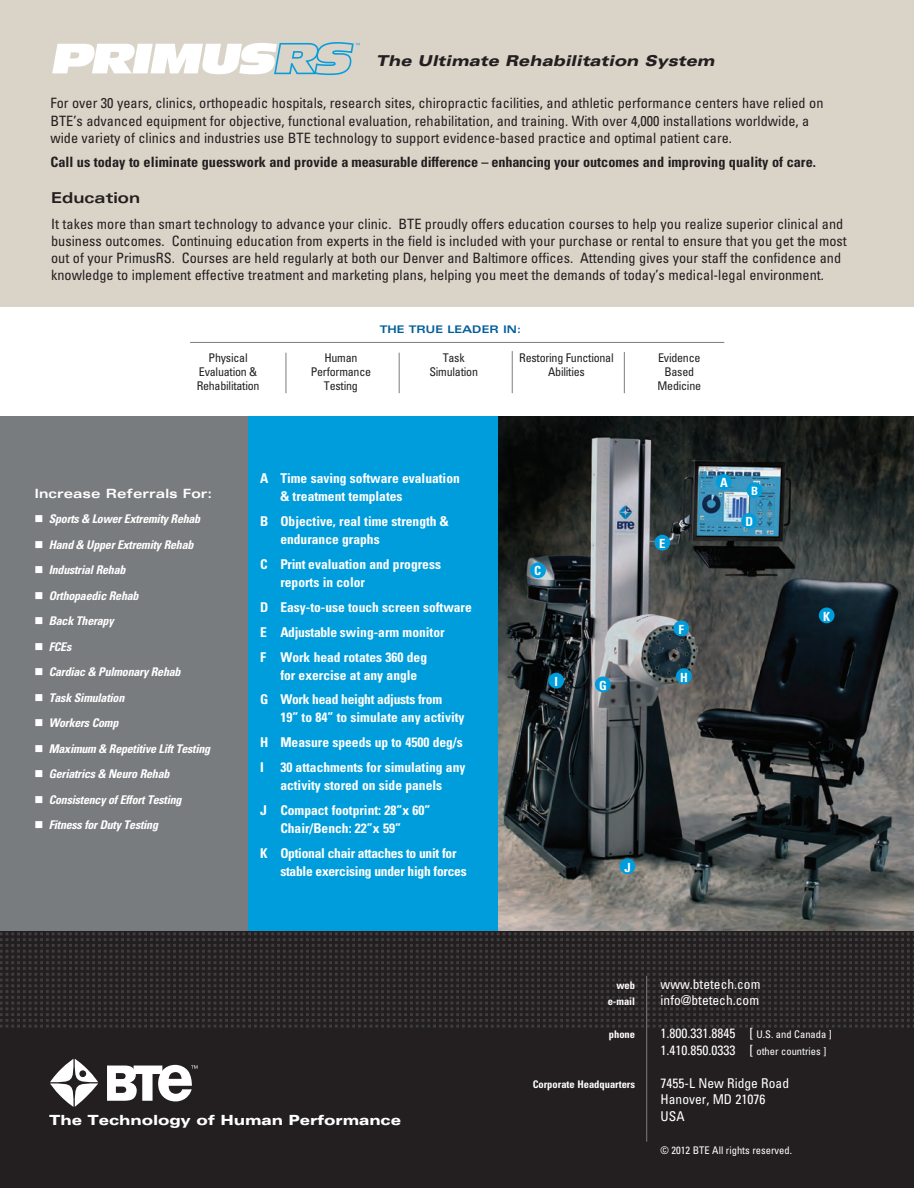
<style>
.page{position:relative;width:914px;height:1188px;background:#fff}
.page>*{position:absolute;margin:0;border:0;box-sizing:border-box;transform-origin:0 0}
.t1{font:italic 900 expanded 15px "Univers LT Std";color:#231f20}
.t2{font:700 expanded 15px "Univers LT Std";color:#231f20}
.t3{font:condensed 14.25px/17.1px "Univers LT Std";color:#231f20}
.t4{font:700 condensed 14.25px "Univers LT Std";color:#231f20}
.t5{font:900 expanded 13.95px "Univers LT Std";letter-spacing:-.01em;color:#fff}
.t6{font:700 condensed 13.5px/18px "Univers LT Std";color:#fff}
.t7{font:condensed 13.5px/16.5px "Univers LT Std";color:#fff}
.t8{font:700 condensed 13.5px/18px "Univers LT Std";letter-spacing:-.02em;color:#fff}
.t9{font:700 expanded 12.75px "Univers LT Std";color:#fff}
.t10{font:700 condensed 12.6px "Univers LT Std";color:#fff}
.t11{font:italic 700 condensed 12px "Univers LT Std";letter-spacing:-.02em;color:#fff}
.t12{font:condensed 12px/14.4px "Univers LT Std";letter-spacing:-.02em;color:#231f20;text-align:center}
.t13{font:700 condensed 11.4px "Univers LT Std";color:#fff}
.t14{font:700 condensed 10.5px "Univers LT Std";color:#fff}
.t15{font:condensed 10.5px "Univers LT Std";color:#fff}
.t16{font:700 expanded 10.5px "Univers LT Std";color:#005e9a}
.s1{font-size:10.5px}
</style>
<div class="page">
<div style="left:0;top:416px;width:248px;height:515px;background:#797c7e"></div>
<img style="left:497px;top:416px;width:416px;height:515px">
<div style="left:715px;top:474px;width:16px;height:16px;background:#009ddc;border-radius:50%"></div>
<div style="left:654px;top:535px;width:15px;height:16px;background:#009ddc;border-radius:50%"></div>
<div style="left:746px;top:482px;width:16px;height:16px;background:#009ddc;border-radius:50%"></div>
<div style="left:594px;top:677px;width:16px;height:15px;background:#009ddc;border-radius:50%"></div>
<div style="left:675px;top:668px;width:16px;height:16px;background:#009ddc;border-radius:50%"></div>
<div style="left:673px;top:620px;width:15px;height:16px;background:#009ddc;border-radius:50%"></div>
<div style="left:548px;top:673px;width:16px;height:15px;background:#009ddc;border-radius:50%"></div>
<div style="left:740px;top:513px;width:16px;height:16px;background:#009ddc;border-radius:50%"></div>
<div style="left:530px;top:562px;width:15px;height:16px;background:#009ddc;border-radius:50%"></div>
<div style="left:619px;top:858px;width:16px;height:16px;background:#009ddc;border-radius:50%"></div>
<div style="left:818px;top:608px;width:16px;height:15px;background:#009ddc;border-radius:50%"></div>
<div style="left:0;top:0;width:913px;height:307px;background:#d9d3c8"></div>
<hr style="left:285px;top:353px;width:1px;height:40px;background:#797c7e">
<hr style="left:398px;top:353px;width:1px;height:40px;background:#797c7e">
<hr style="left:511px;top:351px;width:1px;height:42px;background:#797c7e">
<hr style="left:623px;top:352px;width:1px;height:41px;background:#797c7e">
<hr style="left:190px;top:342px;width:534px;height:1px;background:#797c7e">
<div style="left:248px;top:416px;width:249px;height:515px;background:#009ddc"></div>
<svg style="left:52px;top:42px;width:307px;height:34px"></svg>
<img style="left:0;top:931px;width:913px;height:257px">
<hr style="left:646px;top:976px;width:1px;height:166px;background:#797c7e">
<svg style="left:51px;top:1059px;width:47px;height:48px"></svg>
<svg style="left:107px;top:1065px;width:90px;height:36px"></svg>
<p class="t1" style="left:376px;top:51px;width:340px">The Ultimate Rehabilitation System</p>
<p class="t3" style="left:50px;top:95px;width:774px">For over 30 years, clinics, orthopeadic hospitals, research sites, chiropractic facilities, and athletic performance centers have relied on<br>BTE’s advanced equipment for objective, functional evaluation, rehabilitation, and training. With over 4,000 installations worldwide, a wide variety of clinics and industries use BTE technology to support evidence-based practice and optimal patient care.</p>
<p class="t4" style="left:50px;top:153px;width:766px">Call us today to eliminate guesswork and provide a measurable difference – enhancing your outcomes and improving quality of care.</p>
<p class="t2" style="left:51px;top:189px;width:90px">Education</p>
<p class="t3" style="left:51px;top:215px;width:796px">It takes more than smart technology to advance your clinic. BTE proudly offers education courses to help you realize superior clinical and business outcomes. Continuing education from experts in the field is included with your purchase or rental to ensure that you get the most out of your PrimusRS. Courses are held regularly at both our Denver and Baltimore offices. Attending gives your staff the confidence and knowledge to implement effective treatment and marketing plans, helping you meet the demands of today’s medical-legal environment.</p>
<p class="t16" style="left:379px;top:324px;width:143px">THE TRUE LEADER IN:</p>
<p class="t12" style="left:196px;top:350px;width:64px">Physical<br>Evaluation &amp;<br>Rehabilitation</p>
<p class="t12" style="left:310px;top:350px;width:62px">Human<br>Performance<br>Testing</p>
<p class="t12" style="left:429px;top:350px;width:50px">Task<br>Simulation</p>
<p class="t12" style="left:519px;top:350px;width:96px">Restoring Functional<br>Abilities</p>
<p class="t12" style="left:657px;top:350px;width:45px">Evidence<br>Based<br>Medicine</p>
<p class="t9" style="left:34px;top:486px;width:179px">Increase Referrals For:</p>
<p class="t11" style="left:34px;top:512px;width:167px">■ Sports &amp; Lower Extremity Rehab</p>
<p class="t11" style="left:34px;top:537px;width:160px">■ Hand &amp; Upper Extremity Rehab</p>
<p class="t11" style="left:34px;top:563px;width:93px">■ Industrial Rehab</p>
<p class="t11" style="left:34px;top:588px;width:106px">■ Orthopaedic Rehab</p>
<p class="t11" style="left:34px;top:614px;width:81px">■ Back Therapy</p>
<p class="t11" style="left:34px;top:639px;width:38px">■ FCEs</p>
<p class="t11" style="left:34px;top:665px;width:148px">■ Cardiac &amp; Pulmonary Rehab</p>
<p class="t11" style="left:34px;top:690px;width:91px">■ Task Simulation</p>
<p class="t11" style="left:34px;top:716px;width:85px">■ Workers Comp</p>
<p class="t11" style="left:34px;top:741px;width:177px">■ Maximum &amp; Repetitive Lift Testing</p>
<p class="t11" style="left:34px;top:767px;width:136px">■ Geriatrics &amp; Neuro Rehab</p>
<p class="t11" style="left:34px;top:792px;width:149px">■ Consistency of Effort Testing</p>
<p class="t11" style="left:34px;top:818px;width:125px">■ Fitness for Duty Testing</p>
<p class="t6" style="left:280px;top:469px;width:181px;text-indent:-20px">A Time saving software evaluation &amp; treatment templates</p>
<p class="t6" style="left:280px;top:512px;width:170px;text-indent:-20px">B Objective, real time strength &amp; endurance graphs</p>
<p class="t6" style="left:280px;top:555px;width:162px;text-indent:-20px">C Print evaluation and progress reports in color</p>
<p class="t6" style="left:260px;top:598px;width:213px">D Easy-to-use touch screen software</p>
<p class="t6" style="left:260px;top:623px;width:186px">E Adjustable swing-arm monitor</p>
<p class="t6" style="left:280px;top:648px;width:148px;text-indent:-20px">F Work head rotates 360 deg for exercise at any angle</p>
<p class="t6" style="left:280px;top:691px;width:185px;text-indent:-20px">G Work head height adjusts from<br>19” to 84” to simulate any activity</p>
<p class="t6" style="left:260px;top:733px;width:204px">H Measure speeds up to 4500 deg/s</p>
<p class="t6" style="left:260px;top:758px;width:207px;text-align:center">I 30 attachments for simulating any activity stored on side panels</p>
<p class="t6" style="left:280px;top:801px;width:152px;text-indent:-20px">J Compact footprint: 28”x 60”<br>Chair/Bench: 22”x 59”</p>
<p class="t8" style="left:280px;top:844px;width:188px;text-indent:-20px">K Optional chair attaches to unit for stable exercising under high forces</p>
<p class="t10" style="left:534px;top:562px;width:9px">C</p>
<p class="t10" style="left:554px;top:674px;width:5px">I</p>
<p class="t10" style="left:598px;top:678px;width:9px">G</p>
<p class="t10" style="left:659px;top:536px;width:8px">E</p>
<p class="t10" style="left:678px;top:622px;width:7px">F</p>
<p class="t10" style="left:679px;top:670px;width:9px">H</p>
<p class="t10" style="left:719px;top:475px;width:9px">A</p>
<p class="t13" style="left:750px;top:484px;width:8px">B</p>
<p class="t10" style="left:745px;top:514px;width:9px">D</p>
<p class="t10" style="left:624px;top:860px;width:8px">J</p>
<p class="t10" style="left:822px;top:609px;width:9px">K</p>
<p class="t5" style="left:49px;top:1112px;width:353px">The Technology of Human Performance</p>
<p class="t14" style="left:616px;top:979px;width:20px">web</p>
<p class="t7" style="left:660px;top:976px;width:101px">www.btetech.com</p>
<p class="t14" style="left:607px;top:995px;width:29px">e-mail</p>
<p class="t7" style="left:660px;top:992px;width:100px">info@btetech.com</p>
<p class="t14" style="left:608px;top:1028px;width:28px">phone</p>
<p class="t7" style="left:660px;top:1025px;width:173px">1.800.331.8845 [ <span class="s1">U.S. and Canada ]<br></span>1.410.850.0333 [ <span class="s1">other countries ]</span></p>
<p class="t14" style="left:532px;top:1078px;width:104px">Corporate Headquarters</p>
<p class="t7" style="left:660px;top:1075px;width:130px">7455-L New Ridge Road<br>Hanover, MD 21076<br>USA</p>
<p class="t15" style="left:660px;top:1144px;width:133px">© 2012 BTE All rights reserved.</p>
</div>
